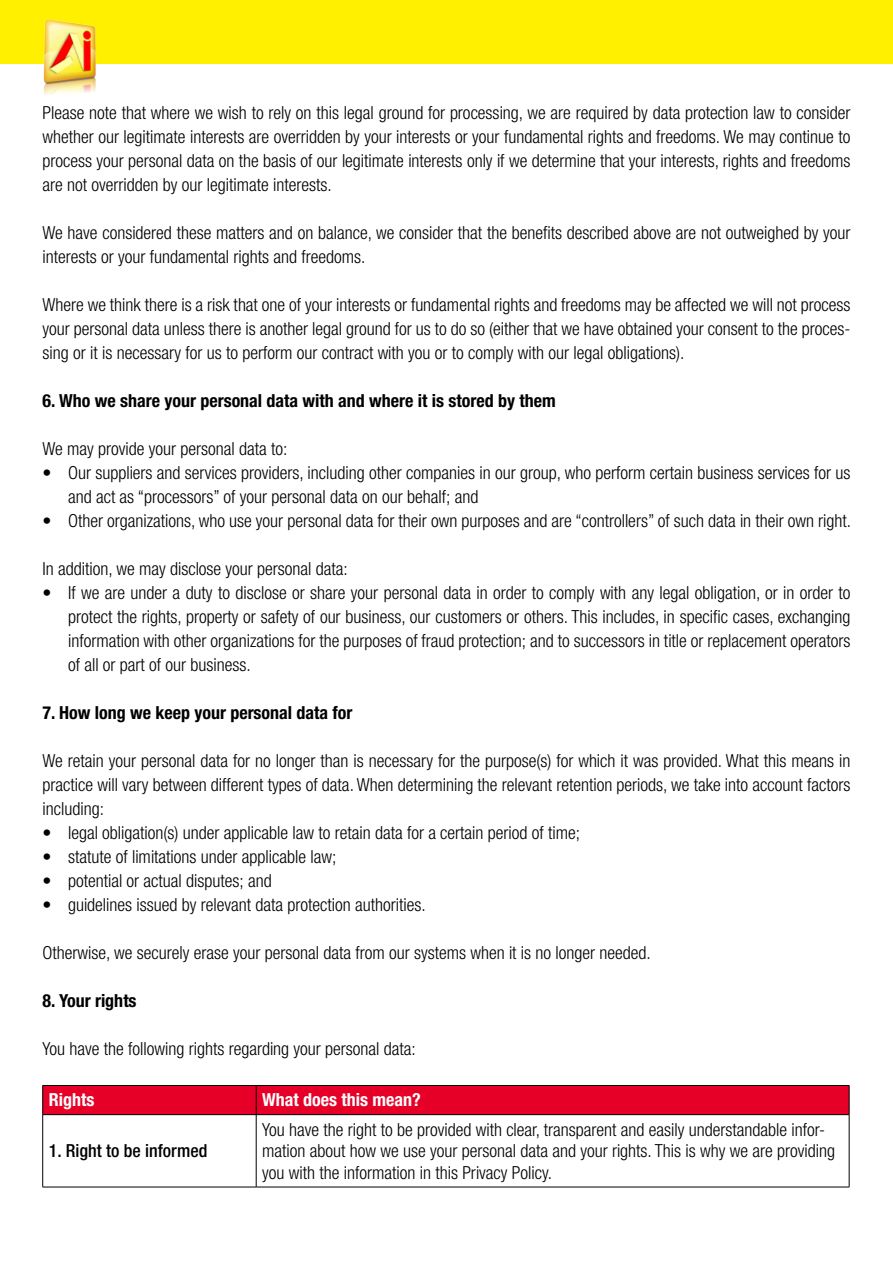
<style>
.page{position:relative;width:893px;height:1263px;background:#fff}
.page>*{position:absolute;margin:0;border:0;box-sizing:border-box;transform-origin:0 0}
.t1{font:300 condensed 18px/24px "Helvetica Neue LT Std";color:#000;text-align:justify}
.t2{font:700 condensed 18px "Helvetica Neue LT Std";color:#000}
.t3{font:700 condensed 18px "Helvetica Neue LT Std";color:#fff}
.t4{font:500 condensed 18px "Helvetica Neue LT Std";color:#000}
</style>
<div class="page">
<div style="left:0;top:0;width:893px;height:64px;background:#fff000"></div>
<img style="left:43px;top:19px;width:54px;height:77px">
<div style="left:42px;top:1085px;width:808px;height:30px;background:#e60028"></div>
<hr style="left:43px;top:1114px;width:213px;height:1px;background:#000">
<hr style="left:42px;top:1115px;width:1px;height:72px;background:#000">
<hr style="left:256px;top:1114px;width:593px;height:1px;background:#000">
<hr style="left:256px;top:1115px;width:1px;height:72px;background:#000">
<hr style="left:849px;top:1115px;width:1px;height:72px;background:#000">
<hr style="left:43px;top:1187px;width:213px;height:1px;background:#000">
<hr style="left:256px;top:1187px;width:593px;height:1px;background:#000">
<p class="t1" style="left:43px;top:101px;width:809px">Please note that where we wish to rely on this legal ground for processing, we are required by data protection law to consider whether our legitimate interests are overridden by your interests or your fundamental rights and freedoms. We may continue to process your personal data on the basis of our legitimate interests only if we determine that your interests, rights and freedoms are not overridden by our legitimate interests.</p>
<p class="t1" style="left:43px;top:221px;width:809px">We have considered these matters and on balance, we consider that the benefits described above are not outweighed by your interests or your fundamental rights and freedoms.</p>
<p class="t1" style="left:43px;top:293px;width:809px">Where we think there is a risk that one of your interests or fundamental rights and freedoms may be affected we will not process your personal data unless there is another legal ground for us to do so (either that we have obtained your consent to the proces&shy;sing or it is necessary for us to perform our contract with you or to comply with our legal obligations).</p>
<p class="t2" style="left:43px;top:390px;width:515px">6. Who we share your personal data with and where it is stored by them</p>
<p class="t1" style="left:43px;top:437px;width:246px">We may provide your personal data to:</p>
<p class="t1" style="left:68px;top:461px;width:784px;text-indent:-26px">• Our suppliers and services providers, including other companies in our group, who perform certain business services for us and act as “processors” of your personal data on our behalf; and</p>
<p class="t1" style="left:43px;top:509px;width:810px">• Other organizations, who use your personal data for their own purposes and are “controllers” of such data in their own right.</p>
<p class="t1" style="left:43px;top:557px;width:307px">In addition, we may disclose your personal data:</p>
<p class="t1" style="left:68px;top:581px;width:784px;text-indent:-26px">• If we are under a duty to disclose or share your personal data in order to comply with any legal obligation, or in order to protect the rights, property or safety of our business, our customers or others. This includes, in specific cases, exchanging information with other organizations for the purposes of fraud protection; and to successors in title or replacement operators of all or part of our business.</p>
<p class="t2" style="left:43px;top:702px;width:311px">7. How long we keep your personal data for</p>
<p class="t1" style="left:43px;top:748px;width:809px">We retain your personal data for no longer than is necessary for the purpose(s) for which it was provided. What this means in practice will vary between different types of data. When determining the relevant retention periods, we take into account factors including:</p>
<p class="t1" style="left:43px;top:820px;width:539px">• legal obligation(s) under applicable law to retain data for a certain period of time;</p>
<p class="t1" style="left:43px;top:844px;width:295px">• statute of limitations under applicable law;</p>
<p class="t1" style="left:43px;top:868px;width:231px">• potential or actual disputes; and</p>
<p class="t1" style="left:43px;top:892px;width:385px">• guidelines issued by relevant data protection authorities.</p>
<p class="t1" style="left:43px;top:940px;width:610px">Otherwise, we securely erase your personal data from our systems when it is no longer needed.</p>
<p class="t2" style="left:43px;top:990px;width:96px">8. Your rights</p>
<p class="t1" style="left:43px;top:1036px;width:375px">You have the following rights regarding your personal data:</p>
<p class="t3" style="left:49px;top:1089px;width:47px">Rights</p>
<p class="t3" style="left:262px;top:1089px;width:160px">What does this mean?</p>
<p class="t4" style="left:49px;top:1140px;width:160px">1. Right to be informed</p>
<p class="t1" style="left:262px;top:1118px;width:574px;line-height:21.6px;text-align:left">You have the right to be provided with clear, transparent and easily understandable infor&shy;mation about how we use your personal data and your rights. This is why we are providing you with the information in this Privacy Policy.</p>
</div>
